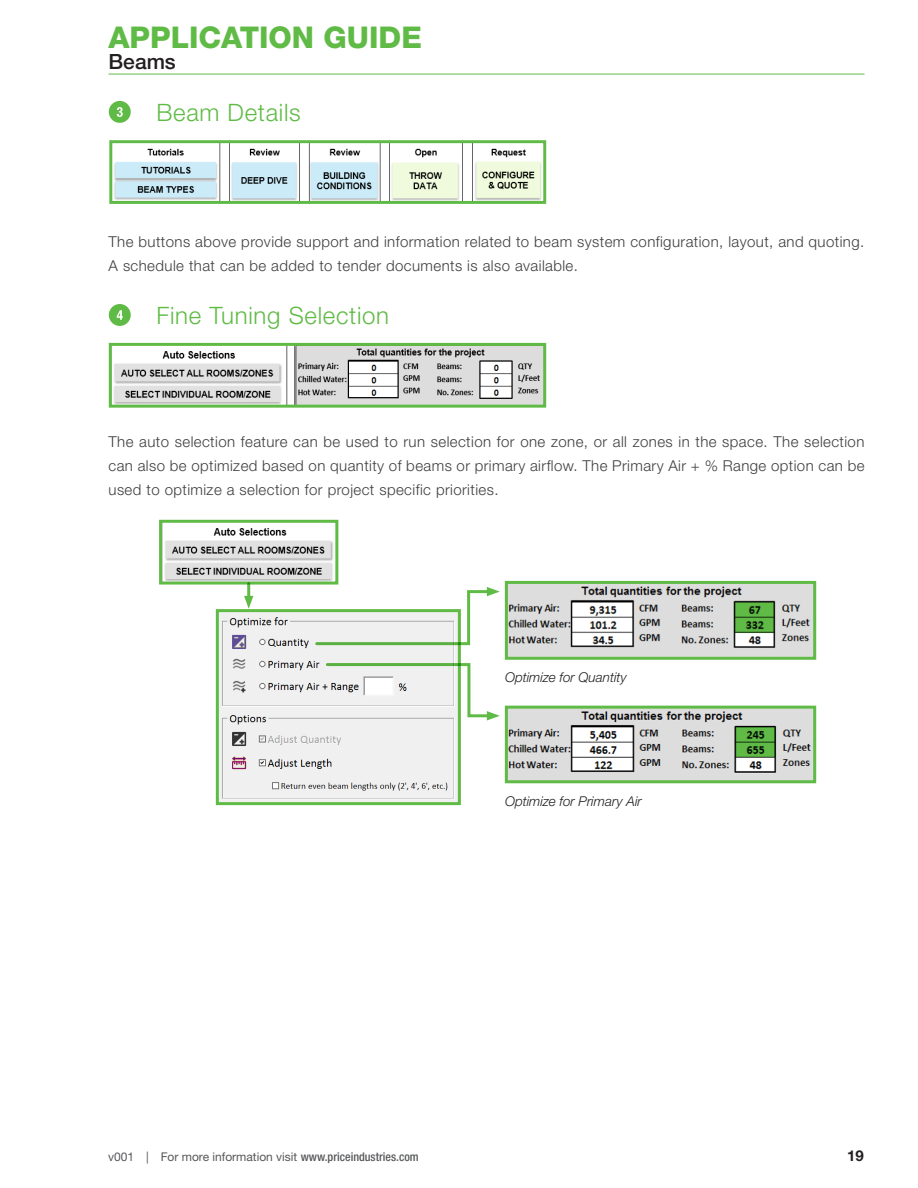
<style>
.page{position:relative;width:918px;height:1188px;background:#fff}
.page>*{position:absolute;margin:0;border:0;box-sizing:border-box;transform-origin:0 0}
.t1{font:800 30px "Helvetica Neue LT Std";color:#60bb46}
.Special-Heading_3{font:300 24px "Helvetica Neue LT Std";letter-spacing:.03em;color:#60bb46}
.t2{font:500 21px "Helvetica Neue LT Std";color:#231f20}
.Special-Body{font:300 15px/24px "Helvetica Neue LT Std";letter-spacing:.03em;color:#3e3e3f;text-align:justify}
.t3{font:700 15px "Helvetica Neue LT Std";color:#231f20}
.Special-Caption{font:italic 300 13.5px "Helvetica Neue LT Std";color:#231f20}
.t4{font:12px "Helvetica Neue LT Std";color:#57585a}
.s1{font-weight:500;font-stretch:condensed}
</style>
<div class="page">
<svg style="left:109px;top:140px;width:438px;height:64px"></svg>
<div style="left:109px;top:101px;width:22px;height:22px;background:#60bb46;border-radius:50%"></div>
<svg style="left:117px;top:107px;width:6px;height:10px"></svg>
<svg style="left:108px;top:342px;width:439px;height:66px"></svg>
<div style="left:109px;top:304px;width:22px;height:22px;background:#60bb46;border-radius:50%"></div>
<svg style="left:117px;top:310px;width:6px;height:10px"></svg>
<img style="left:220px;top:647px;width:237px;height:154px">
<div style="left:216px;top:609px;width:245px;height:196px;border:3px solid #60bb46"></div>
<img style="left:509px;top:585px;width:303px;height:71px">
<div style="left:505px;top:581px;width:311px;height:79px;border:3px solid #60bb46"></div>
<svg style="left:735px;top:602px;width:39px;height:31px"></svg>
<img style="left:509px;top:710px;width:303px;height:69px">
<div style="left:505px;top:706px;width:311px;height:77px;border:3px solid #60bb46"></div>
<svg style="left:735px;top:727px;width:41px;height:30px"></svg>
<svg style="left:159px;top:519px;width:341px;height:128px"></svg>
<svg style="left:324px;top:662px;width:176px;height:59px"></svg>
<hr style="left:109px;top:74px;width:756px;height:1px;background:#60bb46">
<h1 class="t1" style="left:109px;top:20px;width:315px">APPLICATION GUIDE</h1>
<h3 class="t2" style="left:109px;top:49px;width:69px">Beams</h3>
<p class="Special-Heading_3" style="left:156px;top:98px;width:146px">Beam Details</p>
<p class="Special-Body" style="left:109px;top:229px;width:757px">The buttons above provide support and information related to beam system configuration, layout, and quoting.<br>A schedule that can be added to tender documents is also available.</p>
<p class="Special-Heading_3" style="left:156px;top:301px;width:234px">Fine Tuning Selection</p>
<p class="Special-Body" style="left:109px;top:429px;width:757px">The auto selection feature can be used to run selection for one zone, or all zones in the space. The selection can also be optimized based on quantity of beams or primary airflow. The Primary Air + % Range option can be used to optimize a selection for project specific priorities.</p>
<p class="Special-Caption" style="left:505px;top:669px;width:123px">Optimize for Quantity</p>
<p class="Special-Caption" style="left:505px;top:794px;width:138px">Optimize for Primary Air</p>
<p class="t4" style="left:108px;top:1150px;width:312px">v001 | For more information visit <span class="s1">www.priceindustries.com</span></p>
<p class="t3" style="left:847px;top:1146px;width:18px">19</p>
</div>
